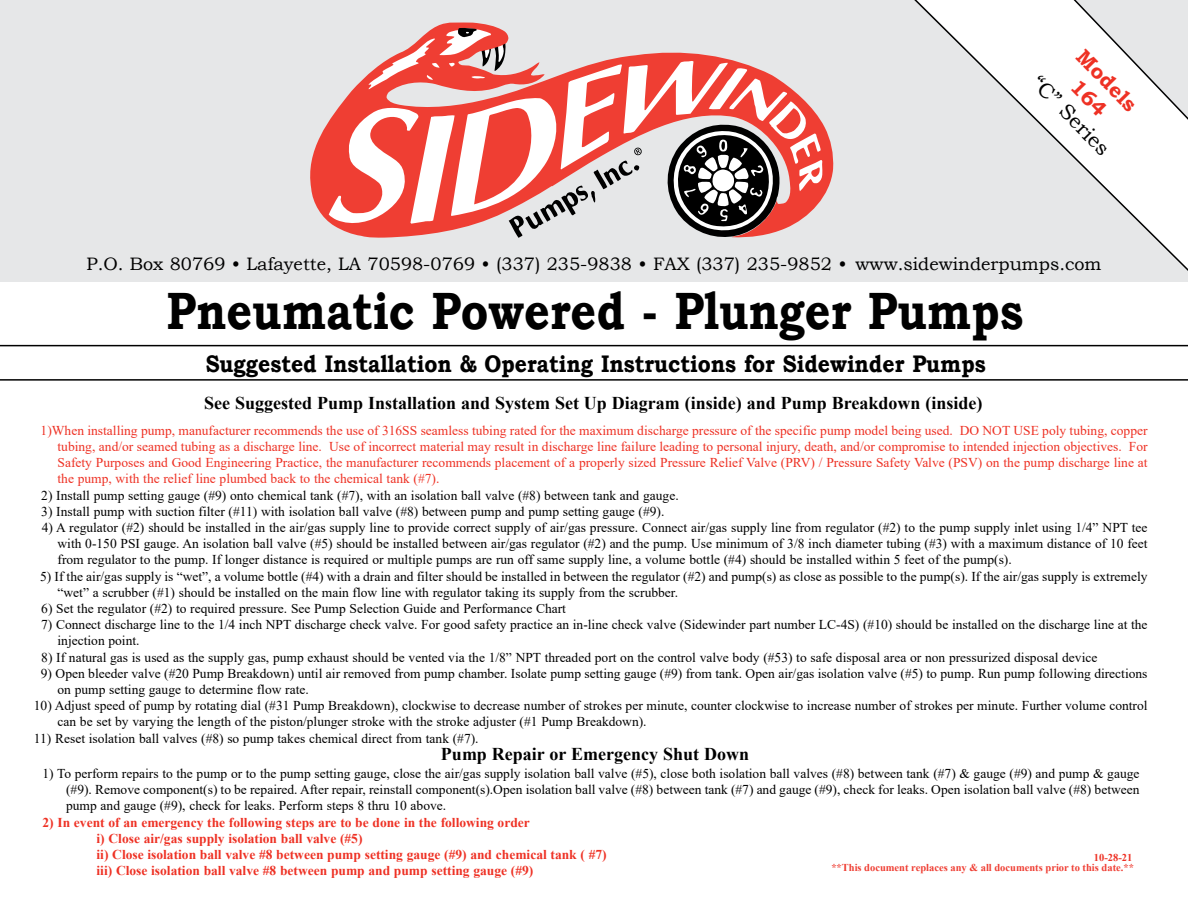
<style>
.page{position:relative;width:1188px;height:918px;background:#fff}
.page>*{position:absolute;margin:0;border:0;box-sizing:border-box;transform-origin:0 0}
.t1{font:700 52.5px "Bookman Old Style";color:#000;scale:.85 1}
.t2{font:700 24px "Bookman Old Style";color:#000;scale:.88 1}
.t3{font:21px "Bookman Old Style";color:#000}
.t4{font:700 21px "Bookman Old Style";color:#ee3124}
.t5{font:700 18px "Times New Roman";color:#000}
.t6{font:18px "Bookman Old Style";color:#000}
.t7{font:13.5px/16.2px "Times New Roman";color:#000}
.t8{font:13.5px/16.2px "Times New Roman";color:#ee3124;text-align:justify}
.t9{font:700 13.5px/16.2px "Times New Roman";color:#ee3124}
.t10{font:700 10.5px "Times New Roman";color:#ef3e33}
.t11{font:700 10.5px "Times New Roman";color:#ee3124}
</style>
<div class="page">
<div style="left:0;top:0;width:1188px;height:282px;background:#e6e7e8"></div>
<hr style="left:0;top:345px;width:1188px;height:1px;background:#000">
<hr style="left:0;top:379px;width:1188px;height:2px;background:#000">
<svg style="left:310px;top:22px;width:524px;height:200px"></svg>
<svg style="left:329px;top:28px;width:496px;height:210px"></svg>
<svg style="left:914px;top:0;width:274px;height:271px"></svg>
<svg style="left:981px;top:0;width:207px;height:206px"></svg>
<h3 class="t4" style="left:1091px;top:42px;width:78px;rotate:46deg">Models</h3>
<h3 class="t3" style="left:1045px;top:69px;width:103px;rotate:46deg">“C” Series</h3>
<h3 class="t6" style="left:87px;top:252px;width:1016px">P.O. Box 80769 • Lafayette, LA 70598-0769 • (337) 235-9838 • FAX (337) 235-9852 • www.sidewinderpumps.com</h3>
<h1 class="t1" style="left:167px;top:273px;width:1009px">Pneumatic Powered - Plunger Pumps</h1>
<h2 class="t2" style="left:206px;top:346px;width:888px">Suggested Installation &amp; Operating Instructions for Sidewinder Pumps</h2>
<h3 class="t5" style="left:204px;top:390px;width:780px">See Suggested Pump Installation and System Set Up Diagram (inside) and Pump Breakdown (inside)</h3>
<p class="t8" style="left:58px;top:422px;width:1092px;text-indent:-17px">1)When installing pump, manufacturer recommends the use of 316SS seamless tubing rated for the maximum discharge pressure of the specific pump model being used. DO NOT USE poly tubing, copper tubing, and/or seamed tubing as a discharge line. Use of incorrect material may result in discharge line failure leading to personal injury, death, and/or compromise to intended injection objectives. For Safety Purposes and Good Engineering Practice, the manufacturer recommends placement of a properly sized Pressure Relief Valve (PRV) / Pressure Safety Valve (PSV) on the pump discharge line at the pump, with the relief line plumbed back to the chemical tank (#7).</p>
<p class="t7" style="left:41px;top:486px;width:639px">2) Install pump setting gauge (#9) onto chemical tank (#7), with an isolation ball valve (#8) between tank and gauge.</p>
<p class="t7" style="left:41px;top:503px;width:625px">3) Install pump with suction filter (#11) with isolation ball valve (#8) between pump and pump setting gauge (#9).</p>
<p class="t7" style="left:58px;top:519px;width:1092px;text-align:justify;text-indent:-16px">4) A regulator (#2) should be installed in the air/gas supply line to provide correct supply of air/gas pressure. Connect air/gas supply line from regulator (#2) to the pump supply inlet using 1/4” NPT tee with 0-150 PSI gauge. An isolation ball valve (#5) should be installed between air/gas regulator (#2) and the pump. Use minimum of 3/8 inch diameter tubing (#3) with a maximum distance of 10 feet from regulator to the pump. If longer distance is required or multiple pumps are run off same supply line, a volume bottle (#4) should be installed within 5 feet of the pump(s).</p>
<p class="t7" style="left:58px;top:567px;width:1091px;text-indent:-17px">5) If the air/gas supply is “wet”, a volume bottle (#4) with a drain and filter should be installed in between the regulator (#2) and pump(s) as close as possible to the pump(s). If the air/gas supply is extremely “wet” a scrubber (#1) should be installed on the main flow line with regulator taking its supply from the scrubber.</p>
<p class="t7" style="left:41px;top:600px;width:526px">6) Set the regulator (#2) to required pressure. See Pump Selection Guide and Performance Chart</p>
<p class="t7" style="left:58px;top:616px;width:1092px;text-indent:-16px">7) Connect discharge line to the 1/4 inch NPT discharge check valve. For good safety practice an in-line check valve (Sidewinder part number LC-4S) (#10) should be installed on the discharge line at the injection point.</p>
<p class="t7" style="left:41px;top:648px;width:1058px">8) If natural gas is used as the supply gas, pump exhaust should be vented via the 1/8” NPT threaded port on the control valve body (#53) to safe disposal area or non pressurized disposal device</p>
<p class="t7" style="left:58px;top:665px;width:1092px;text-indent:-17px">9) Open bleeder valve (#20 Pump Breakdown) until air removed from pump chamber. Isolate pump setting gauge (#9) from tank. Open air/gas isolation valve (#5) to pump. Run pump following directions on pump setting gauge to determine flow rate.</p>
<p class="t7" style="left:58px;top:697px;width:1092px;text-indent:-24px">10) Adjust speed of pump by rotating dial (#31 Pump Breakdown), clockwise to decrease number of strokes per minute, counter clockwise to increase number of strokes per minute. Further volume control can be set by varying the length of the piston/plunger stroke with the stroke adjuster (#1 Pump Breakdown).</p>
<p class="t7" style="left:34px;top:729px;width:446px">11) Reset isolation ball valves (#8) so pump takes chemical direct from tank (#7).</p>
<p class="t7" style="left:66px;top:765px;width:1075px;text-align:justify;text-indent:-24px">1) To perform repairs to the pump or to the pump setting gauge, close the air/gas supply isolation ball valve (#5), close both isolation ball valves (#8) between tank (#7) &amp; gauge (#9) and pump &amp; gauge (#9). Remove component(s) to be repaired. After repair, reinstall component(s).Open isolation ball valve (#8) between tank (#7) and gauge (#9), check for leaks. Open isolation ball valve (#8) between pump and gauge (#9), check for leaks. Perform steps 8 thru 10 above.</p>
<p class="t9" style="left:97px;top:814px;width:512px;text-indent:-54px">2) In event of an emergency the following steps are to be done in the following order<br>i) Close air/gas supply isolation ball valve (#5)<br>ii) Close isolation ball valve #8 between pump setting gauge (#9) and chemical tank ( #7) iii) Close isolation ball valve #8 between pump and pump setting gauge (#9)</p>
<h3 class="t5" style="left:441px;top:741px;width:310px">Pump Repair or Emergency Shut Down</h3>
<p class="t11" style="left:1094px;top:850px;width:40px">10-28-21</p>
<p class="t10" style="left:831px;top:860px;width:304px">**This document replaces any &amp; all documents prior to this date.**</p>
</div>
